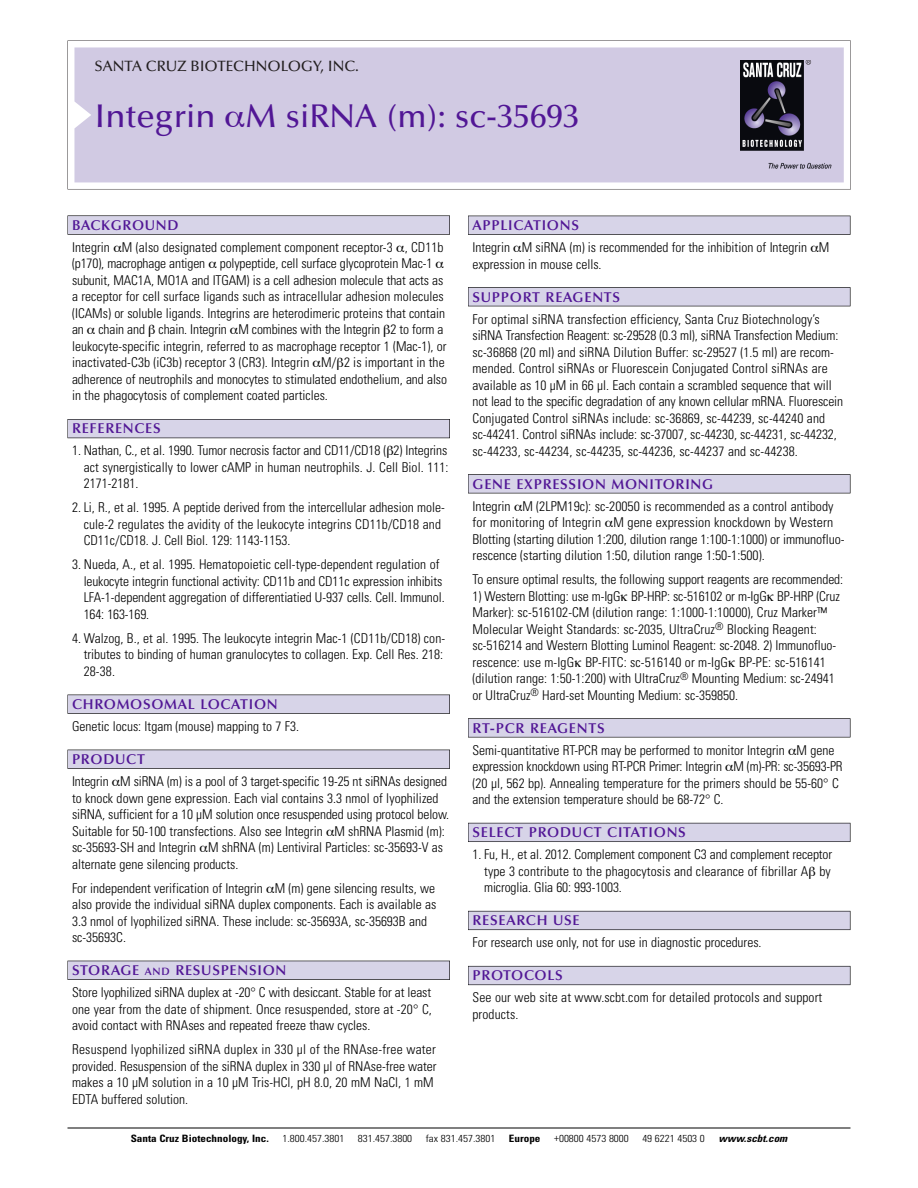
<style>
.page{position:relative;width:918px;height:1188px;background:#fff}
.page>*{position:absolute;margin:0;border:0;box-sizing:border-box;transform-origin:0 0}
.t1{font:500 33px "Optima";color:#511695}
.t2{font:500 15px "Optima";color:#231f20}
.t3{font:600 14.25px "Optima";letter-spacing:.05em;color:#511695}
.t4{font:300 condensed 13.5px/16.5px "Univers";color:#000}
.t5{font:300 condensed 10.2px "Univers";color:#000;scale:1.1 1}
.t6{font:700 condensed 10.2px "Univers";color:#000;scale:1.1 1}
.t7{font:italic 700 condensed 10.2px "Univers";color:#000;scale:1.1 1}
.s1{font-size:10.65px}
</style>
<div class="page">
<svg style="left:68px;top:40px;width:783px;height:149px"></svg>
<div style="left:74px;top:47px;width:770px;height:135px;background:#d1cae3"></div>
<img style="left:741px;top:60px;width:90px;height:108px">
<svg style="left:68px;top:215px;width:382px;height:20px"></svg>
<div style="left:68px;top:216px;width:381px;height:18px;background:#d7d4e8"></div>
<div style="left:68px;top:419px;width:382px;height:19px;background:#55545b"></div>
<div style="left:68px;top:420px;width:381px;height:18px;background:#d7d4e8"></div>
<div style="left:68px;top:695px;width:382px;height:19px;background:#545457"></div>
<div style="left:68px;top:695px;width:381px;height:18px;background:#d7d4e8"></div>
<div style="left:68px;top:750px;width:382px;height:19px;background:#535256"></div>
<div style="left:68px;top:750px;width:381px;height:18px;background:#d7d4e8"></div>
<div style="left:68px;top:961px;width:382px;height:19px;background:#525156"></div>
<div style="left:68px;top:961px;width:381px;height:18px;background:#d7d4e8"></div>
<div style="left:468px;top:216px;width:382px;height:19px;background:#535256"></div>
<div style="left:468px;top:216px;width:382px;height:18px;background:#d7d4e8"></div>
<div style="left:468px;top:287px;width:382px;height:19px;background:#515155"></div>
<div style="left:468px;top:288px;width:382px;height:18px;background:#d7d4e8"></div>
<div style="left:468px;top:474px;width:382px;height:19px;background:#545357"></div>
<div style="left:468px;top:475px;width:382px;height:18px;background:#d7d4e8"></div>
<div style="left:468px;top:718px;width:382px;height:19px;background:#575659"></div>
<div style="left:468px;top:719px;width:382px;height:18px;background:#d7d4e8"></div>
<div style="left:468px;top:823px;width:382px;height:19px;background:#595860"></div>
<div style="left:468px;top:823px;width:382px;height:18px;background:#d7d4e8"></div>
<div style="left:468px;top:911px;width:382px;height:19px;background:#64626c"></div>
<div style="left:468px;top:911px;width:382px;height:18px;background:#d7d4e8"></div>
<div style="left:468px;top:966px;width:382px;height:19px;background:#686770"></div>
<div style="left:468px;top:967px;width:382px;height:18px;background:#d7d4e8"></div>
<hr style="left:68px;top:1128px;width:782px;height:1px;background:#000">
<svg style="left:226px;top:112px;width:19px;height:16px"></svg>
<p class="t2" style="left:94px;top:60px;width:266px">SANTA CRUZ BIOTECHNOLOGY, INC.</p>
<p class="t1" style="left:94px;top:102px;width:487px">Integrin M siRNA (m): sc-35693</p>
<p class="t3" style="left:72px;top:219px;width:108px">BACKGROUND</p>
<p class="t4" style="left:72px;top:240px;width:377px">Integrin M (also designated complement component receptor-3 , CD11b (p170), macrophage antigen polypeptide, cell surface glycoprotein Mac-1 subunit, MAC1A, MO1A and ITGAM) is a cell adhesion molecule that acts as a receptor for cell surface ligands such as intracellular adhesion molecules (ICAMs) or soluble ligands. Integrins are heterodimeric proteins that contain an chain and chain. Integrin M combines with the Integrin 2 to form a leukocyte-specific integrin, referred to as macrophage receptor 1 (Mac-1), or inactivated-C3b (iC3b) receptor 3 (CR3). Integrin M/ 2 is important in the adherence of neutrophils and monocytes to stimulated endothelium, and also in the phagocytosis of complement coated particles.</p>
<p class="t3" style="left:72px;top:423px;width:90px">REFERENCES</p>
<p class="t4" style="left:84px;top:444px;width:366px;text-align:justify;text-indent:-12px">1. Nathan, C., et al. 1990. Tumor necrosis factor and CD11/CD18 ( 2) Integrins act synergistically to lower cAMP in human neutrophils. J. Cell Biol. 111:<br>2171-2181.</p>
<p class="t4" style="left:84px;top:501px;width:363px;text-indent:-12px">2. Li, R., et al. 1995. A peptide derived from the intercellular adhesion mole&shy;cule-2 regulates the avidity of the leukocyte integrins CD11b/CD18 and<br>CD11c/CD18. J. Cell Biol. 129: 1143-1153.</p>
<p class="t4" style="left:84px;top:558px;width:363px;text-indent:-12px">3. Nueda, A., et al. 1995. Hematopoietic cell-type-dependent regulation of leukocyte integrin functional activity: CD11b and CD11c expression inhibits LFA-1-dependent aggregation of differentiatied U-937 cells. Cell. Immunol.<br>164: 163-169.</p>
<p class="t4" style="left:84px;top:631px;width:363px;text-indent:-12px">4. Walzog, B., et al. 1995. The leukocyte integrin Mac-1 (CD11b/CD18) con&shy;tributes to binding of human granulocytes to collagen. Exp. Cell Res. 218:<br>28-38.</p>
<p class="t3" style="left:72px;top:698px;width:207px">CHROMOSOMAL LOCATION</p>
<p class="t4" style="left:72px;top:719px;width:228px">Genetic locus: Itgam (mouse) mapping to 7 F3.</p>
<p class="t3" style="left:72px;top:753px;width:74px">PRODUCT</p>
<p class="t4" style="left:72px;top:774px;width:379px">Integrin M siRNA (m) is a pool of 3 target-specific 19-25 nt siRNAs designed to knock down gene expression. Each vial contains 3.3 nmol of lyophilized siRNA, sufficient for a 10 µM solution once resuspended using protocol below.<br>Suitable for 50-100 transfections. Also see Integrin M shRNA Plasmid (m): sc-35693-SH and Integrin M shRNA (m) Lentiviral Particles: sc-35693-V as alternate gene silencing products.</p>
<p class="t4" style="left:72px;top:881px;width:366px">For independent verification of Integrin M (m) gene silencing results, we also provide the individual siRNA duplex components. Each is available as 3.3 nmol of lyophilized siRNA. These include: sc-35693A, sc-35693B and sc-35693C.</p>
<p class="t3" style="left:72px;top:964px;width:216px">STORAGE <span class="s1">AND</span> RESUSPENSION</p>
<p class="t4" style="left:72px;top:985px;width:361px;text-align:justify">Store lyophilized siRNA duplex at -20° C with desiccant. Stable for at least one year from the date of shipment. Once resuspended, store at -20° C, avoid contact with RNAses and repeated freeze thaw cycles.</p>
<p class="t4" style="left:72px;top:1042px;width:366px">Resuspend lyophilized siRNA duplex in 330 µl of the RNAse-free water provided. Resuspension of the siRNA duplex in 330 µl of RNAse-free water makes a 10 µM solution in a 10 µM Tris-HCl, pH 8.0, 20 mM NaCl, 1 mM EDTA buffered solution.</p>
<p class="t3" style="left:473px;top:219px;width:108px">APPLICATIONS</p>
<p class="t4" style="left:473px;top:240px;width:358px">Integrin M siRNA (m) is recommended for the inhibition of Integrin M expression in mouse cells.</p>
<p class="t3" style="left:473px;top:291px;width:149px">SUPPORT REAGENTS</p>
<p class="t4" style="left:473px;top:312px;width:372px">For optimal siRNA transfection efficiency, Santa Cruz Biotechnology’s siRNA Transfection Reagent: sc-29528 (0.3 ml), siRNA Transfection Medium: sc-36868 (20 ml) and siRNA Dilution Buffer: sc-29527 (1.5 ml) are recom&shy;mended. Control siRNAs or Fluorescein Conjugated Control siRNAs are available as 10 µM in 66 µl. Each contain a scrambled sequence that will not lead to the specific degradation of any known cellular mRNA. Fluorescein Conjugated Control siRNAs include: sc-36869, sc-44239, sc-44240 and sc-44241. Control siRNAs include: sc-37007, sc-44230, sc-44231, sc-44232, sc-44233, sc-44234, sc-44235, sc-44236, sc-44237 and sc-44238.</p>
<p class="t3" style="left:473px;top:478px;width:242px">GENE EXPRESSION MONITORING</p>
<p class="t4" style="left:473px;top:499px;width:374px">Integrin M (2LPM19c): sc-20050 is recommended as a control antibody for monitoring of Integrin M gene expression knockdown by Western Blotting (starting dilution 1:200, dilution range 1:100-1:1000) or immunofluo&shy;rescence (starting dilution 1:50, dilution range 1:50-1:500).</p>
<p class="t4" style="left:473px;top:573px;width:372px">To ensure optimal results, the following support reagents are recommended:</p>
<p class="t4" style="left:473px;top:589px;width:369px">1) Western Blotting: use m-IgG BP-HRP: sc-516102 or m-IgG BP-HRP (Cruz Marker): sc-516102-CM (dilution range: 1:1000-1:10000), Cruz Marker™ Molecular Weight Standards: sc-2035, UltraCruz<sup>®</sup> Blocking Reagent: sc-516214 and Western Blotting Luminol Reagent: sc-2048. 2) Immunofluo&shy;rescence: use m-IgG BP-FITC: sc-516140 or m-IgG BP-PE: sc-516141 (dilution range: 1:50-1:200) with UltraCruz<sup>®</sup> Mounting Medium: sc-24941 or UltraCruz<sup>®</sup> Hard-set Mounting Medium: sc-359850.</p>
<p class="t3" style="left:473px;top:722px;width:134px">RT-PCR REAGENTS</p>
<p class="t4" style="left:473px;top:743px;width:372px">Semi-quantitative RT-PCR may be performed to monitor Integrin M gene expression knockdown using RT-PCR Primer: Integrin M (m)-PR: sc-35693-PR (20 µl, 562 bp). Annealing temperature for the primers should be 55-60° C and the extension temperature should be 68-72° C.</p>
<p class="t3" style="left:473px;top:826px;width:215px">SELECT PRODUCT CITATIONS</p>
<p class="t4" style="left:484px;top:848px;width:350px;text-align:justify;text-indent:-12px">1. Fu, H., et al. 2012. Complement component C3 and complement receptor type 3 contribute to the phagocytosis and clearance of fibrillar A by microglia. Glia 60: 993-1003.</p>
<p class="t3" style="left:473px;top:915px;width:109px">RESEARCH USE</p>
<p class="t4" style="left:473px;top:936px;width:291px">For research use only, not for use in diagnostic procedures.</p>
<p class="t3" style="left:473px;top:970px;width:92px">PROTOCOLS</p>
<p class="t4" style="left:473px;top:991px;width:351px">See our web site at www.scbt.com for detailed protocols and support products.</p>
<p class="t6" style="left:131px;top:1135px;width:127px">Santa Cruz Biotechnology, Inc.</p>
<p class="t5" style="left:282px;top:1135px;width:58px">1.800.457.3801</p>
<p class="t5" style="left:358px;top:1135px;width:51px">831.457.3800</p>
<p class="t5" style="left:426px;top:1135px;width:65px">fax 831.457.3801</p>
<p class="t6" style="left:509px;top:1135px;width:30px">Europe</p>
<p class="t5" style="left:554px;top:1135px;width:69px">+00800 4573 8000</p>
<p class="t5" style="left:642px;top:1135px;width:58px">49 6221 4503 0</p>
<p class="t7" style="left:719px;top:1135px;width:66px">www.scbt.com</p>
</div>
